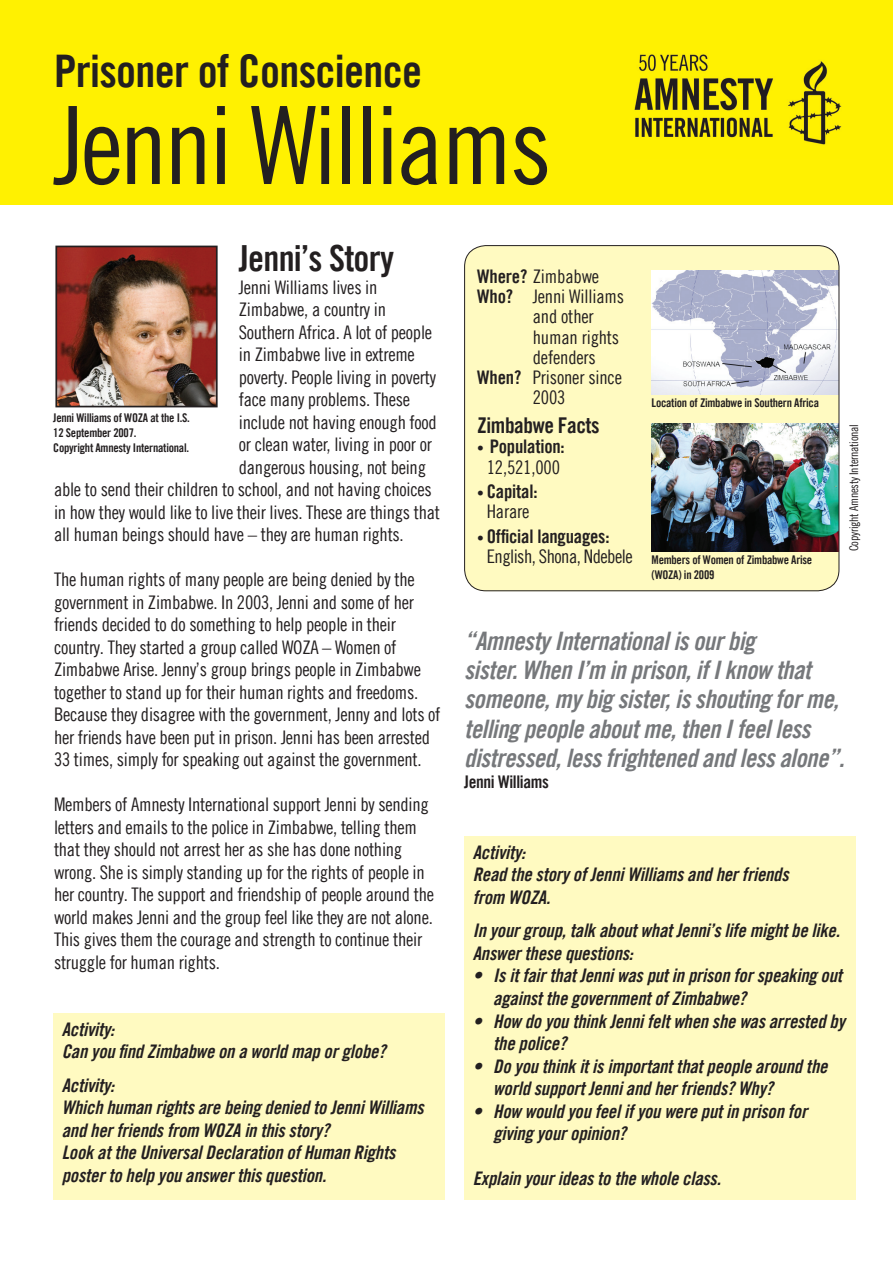
<style>
.page{position:relative;width:893px;height:1263px;background:#fff}
.page>*{position:absolute;margin:0;border:0;box-sizing:border-box;transform-origin:0 0}
.t1{font:108px "Amnesty Trade Gothic Cn 18";letter-spacing:-.03em;color:#231f20}
.t2{font:45px "Amnesty Trade Gothic Bd Cn 20";letter-spacing:-.015em;color:#231f20}
.t3{font:36px "Amnesty Trade Gothic Bd Cn 20";letter-spacing:-.02em;color:#231f20}
.t4{font:25.5px/29.2px "Amnesty Trade Gothic Bd Cn 20 Ob";letter-spacing:-.02em;color:#76787b}
.t5{font:21.75px "Amnesty Trade Gothic Bd Cn 20";letter-spacing:-.02em;color:#231f20}
.t6{font:18.75px/22.5px "Amnesty Trade Gothic Cn 18";letter-spacing:-.015em;color:#231f20}
.t7{font:18.75px/22.5px "Amnesty Trade Gothic Bd Cn 20 Ob";letter-spacing:-.01em;color:#231f20}
.t8{font:18.75px "Amnesty Trade Gothic Bd Cn 20";letter-spacing:-.01em;color:#231f20}
.t9{font:17.55px "Amnesty Trade Gothic Bd Cn 20";letter-spacing:-.02em;color:#231f20}
.t10{font:12px/15px "Amnesty Trade Gothic Bd Cn 20";letter-spacing:-.02em;color:#231f20}
.t11{font:12px "Amnesty Trade Gothic Cn 18";letter-spacing:-.02em;color:#231f20}
.s1{font-family:"Amnesty Trade Gothic Bd Cn 20"}
.s2{font-size:13.5px}
</style>
<div class="page">
<div style="left:0;top:0;width:893px;height:204px;background:#fff101"></div>
<div style="left:464px;top:837px;width:392px;height:363px;background:#fffac1"></div>
<img style="left:634px;top:54px;width:208px;height:91px">
<div style="left:465px;top:246px;width:374px;height:345px;background:#fffac1;border-radius:21px"></div>
<img style="left:652px;top:423px;width:185px;height:128px">
<img style="left:58px;top:249px;width:157px;height:155px">
<div style="left:55px;top:246px;width:163px;height:161px;border:2px solid #231f20"></div>
<div style="left:53px;top:1013px;width:392px;height:187px;background:#fffac1"></div>
<img style="left:652px;top:270px;width:185px;height:124px">
<div style="left:464px;top:245px;width:375px;height:346px;border:1px solid #231f20;border-radius:21px"></div>
<h2 class="t2" style="left:54px;top:43px;width:370px">Prisoner of Conscience</h2>
<h1 class="t1" style="left:54px;top:81px;width:499px">Jenni Williams</h1>
<h3 class="t3" style="left:239px;top:236px;width:157px">Jenni’s Story</h3>
<p class="t6" style="left:239px;top:276px;width:140px">Jenni Williams lives in</p>
<p class="t6" style="left:239px;top:298px;width:149px">Zimbabwe, a country in</p>
<p class="t6" style="left:239px;top:321px;width:195px">Southern Africa. A lot of people</p>
<p class="t6" style="left:239px;top:343px;width:177px">in Zimbabwe live in extreme</p>
<p class="t6" style="left:239px;top:366px;width:199px">poverty. People living in poverty</p>
<p class="t6" style="left:239px;top:388px;width:173px">face many problems. These</p>
<p class="t6" style="left:239px;top:411px;width:199px">include not having enough food</p>
<p class="t6" style="left:239px;top:433px;width:195px">or clean water, living in poor or</p>
<p class="t6" style="left:239px;top:456px;width:189px">dangerous housing, not being</p>
<p class="t6" style="left:54px;top:478px;width:379px">able to send their children to school, and not having choices</p>
<p class="t6" style="left:54px;top:501px;width:388px">in how they would like to live their lives. These are things that</p>
<p class="t6" style="left:54px;top:523px;width:351px">all human beings should have – they are human rights.</p>
<p class="t6" style="left:54px;top:568px;width:388px">The human rights of many people are being denied by the government in Zimbabwe. In 2003, Jenni and some of her friends decided to do something to help people in their country. They started a group called WOZA – Women of Zimbabwe Arise. Jenny’s group brings people in Zimbabwe together to stand up for their human rights and freedoms.<br>Because they disagree with the government, Jenny and lots of her friends have been put in prison. Jenni has been arrested 33 times, simply for speaking out against the government.</p>
<p class="t6" style="left:54px;top:793px;width:382px">Members of Amnesty International support Jenni by sending letters and emails to the police in Zimbabwe, telling them that they should not arrest her as she has done nothing wrong. She is simply standing up for the rights of people in her country. The support and friendship of people around the world makes Jenni and the group feel like they are not alone.<br>This gives them the courage and strength to continue their struggle for human rights.</p>
<p class="t10" style="left:53px;top:410px;width:138px">Jenni Williams of WOZA at the I.S.<br>12 September 2007.<br>Copyright Amnesty International.</p>
<p class="t7" style="left:62px;top:1017px;width:325px">Activity:<br>Can you find Zimbabwe on a world map or globe?</p>
<p class="t7" style="left:62px;top:1074px;width:363px">Activity:<br>Which human rights are being denied to Jenni Williams and her friends from WOZA in this story?<br>Look at the Universal Declaration of Human Rights poster to help you answer this question.</p>
<p class="t6" style="left:477px;top:265px;width:123px"><span class="s1">Where?</span> Zimbabwe</p>
<p class="t6" style="left:477px;top:285px;width:148px"><span class="s1">Who?</span> Jenni Williams</p>
<p class="t6" style="left:533px;top:305px;width:62px">and other</p>
<p class="t6" style="left:533px;top:325px;width:88px">human rights</p>
<p class="t6" style="left:533px;top:346px;width:65px">defenders</p>
<p class="t6" style="left:477px;top:366px;width:146px"><span class="s1">When?</span> Prisoner since</p>
<p class="t6" style="left:533px;top:386px;width:34px">2003</p>
<p class="t5" style="left:477px;top:412px;width:124px">Zimbabwe Facts</p>
<p class="t8" style="left:477px;top:435px;width:89px"><span class="s2">•</span> Population:</p>
<p class="t6" style="left:487px;top:455px;width:75px">12,521,000</p>
<p class="t8" style="left:477px;top:480px;width:62px"><span class="s2">•</span> Capital:</p>
<p class="t6" style="left:487px;top:500px;width:44px">Harare</p>
<p class="t8" style="left:477px;top:525px;width:134px"><span class="s2">•</span> Official languages:</p>
<p class="t6" style="left:487px;top:545px;width:147px">English, Shona, Ndebele</p>
<p class="t10" style="left:652px;top:395px;width:169px">Location of Zimbabwe in Southern Africa</p>
<p class="t10" style="left:652px;top:552px;width:162px">Members of Women of Zimbabwe Arise (WOZA) in 2009</p>
<p class="t11" style="left:847px;top:551px;width:129px;rotate:-90deg">Copyright Amnesty International</p>
<h3 class="t4" style="left:464px;top:626px;width:382px">“Amnesty International is our big<br>sister. When I’m in prison, if I know that someone, my big sister, is shouting for me, telling people about me, then I feel less distressed, less frightened and less alone”.</h3>
<p class="t9" style="left:464px;top:771px;width:86px">Jenni Williams</p>
<p class="t7" style="left:473px;top:841px;width:317px">Activity:<br>Read the story of Jenni Williams and her friends from WOZA.</p>
<p class="t7" style="left:473px;top:919px;width:369px">In your group, talk about what Jenni’s life might be like.<br>Answer these questions:</p>
<p class="t7" style="left:493px;top:964px;width:350px;text-indent:-21px">• Is it fair that Jenni was put in prison for speaking out against the government of Zimbabwe?</p>
<p class="t7" style="left:493px;top:1009px;width:353px;text-indent:-21px">• How do you think Jenni felt when she was arrested by the police?</p>
<p class="t7" style="left:493px;top:1054px;width:336px;text-indent:-21px">• Do you think it is important that people around the world support Jenni and her friends? Why?</p>
<p class="t7" style="left:493px;top:1099px;width:315px;text-indent:-21px">• How would you feel if you were put in prison for giving your opinion?</p>
<p class="t7" style="left:473px;top:1167px;width:250px">Explain your ideas to the whole class.</p>
</div>
